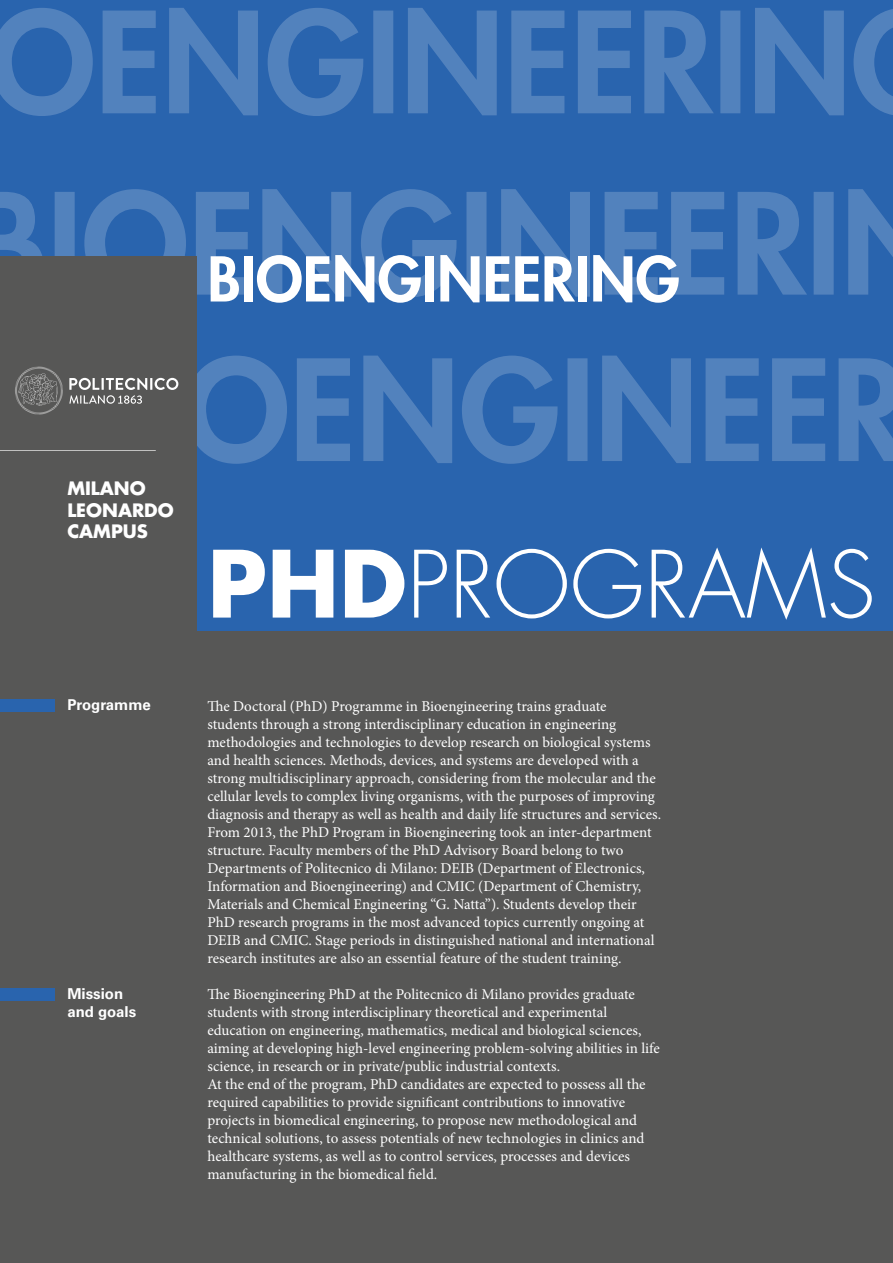
<style>
.page{position:relative;width:893px;height:1263px;background:#fff}
.page>*{position:absolute;margin:0;border:0;box-sizing:border-box;transform-origin:0 0}
.t1{font:300 90px "Futura Std";color:#fff}
.t2{font:800 60px "Futura Std";color:#fff}
.t3{font:700 18px/21.6px "Futura Std";color:#fff}
.t4{font:15px/18px "Minion Pro";color:#fff}
.t5{font:700 15px/18px "Univers LT Std";color:#fff}
.s1{font-weight:700}
</style>
<div class="page">
<div style="left:0;top:0;width:893px;height:631px;background:#2964ae"></div>
<svg style="left:0;top:189px;width:893px;height:108px"></svg>
<svg style="left:196px;top:356px;width:697px;height:108px"></svg>
<div style="left:0;top:256px;width:196px;height:386px;background:#575756"></div>
<div style="left:0;top:631px;width:893px;height:632px;background:#575756"></div>
<div style="left:0;top:699px;width:54px;height:13px;background:#2964ae"></div>
<div style="left:0;top:988px;width:54px;height:12px;background:#2964ae"></div>
<hr style="left:0;top:450px;width:156px;height:1px;background:#fff">
<svg style="left:0;top:8px;width:893px;height:108px"></svg>
<svg style="left:69px;top:378px;width:109px;height:26px"></svg>
<svg style="left:15px;top:367px;width:48px;height:48px"></svg>
<h2 class="t2" style="left:207px;top:241px;width:474px">BIOENGINEERING</h2>
<p class="t3" style="left:67px;top:477px;width:108px">MILANO<br>LEONARDO<br>CAMPUS</p>
<p class="t5" style="left:67px;top:696px;width:85px">Programme</p>
<p class="t5" style="left:67px;top:984px;width:70px">Mission and goals</p>
<h1 class="t1" style="left:207px;top:530px;width:670px"><span class="s1">PHD</span>PROGRAMS</h1>
<p class="t4" style="left:207px;top:697px;width:455px">The Doctoral (PhD) Programme in Bioengineering trains graduate<br>students through a strong interdisciplinary education in engineering methodologies and technologies to develop research on biological systems and health sciences. Methods, devices, and systems are developed with a strong multidisciplinary approach, considering from the molecular and the cellular levels to complex living organisms, with the purposes of improving diagnosis and therapy as well as health and daily life structures and services.<br>From 2013, the PhD Program in Bioengineering took an inter-department structure. Faculty members of the PhD Advisory Board belong to two Departments of Politecnico di Milano: DEIB (Department of Electronics, Information and Bioengineering) and CMIC (Department of Chemistry, Materials and Chemical Engineering “G. Natta”). Students develop their PhD research programs in the most advanced topics currently ongoing at DEIB and CMIC. Stage periods in distinguished national and international research institutes are also an essential feature of the student training.</p>
<p class="t4" style="left:207px;top:985px;width:454px">The Bioengineering PhD at the Politecnico di Milano provides graduate students with strong interdisciplinary theoretical and experimental education on engineering, mathematics, medical and biological sciences, aiming at developing high-level engineering problem-solving abilities in life science, in research or in private/public industrial contexts.<br>At the end of the program, PhD candidates are expected to possess all the required capabilities to provide significant contributions to innovative projects in biomedical engineering, to propose new methodological and technical solutions, to assess potentials of new technologies in clinics and healthcare systems, as well as to control services, processes and devices manufacturing in the biomedical field.</p>
</div>
